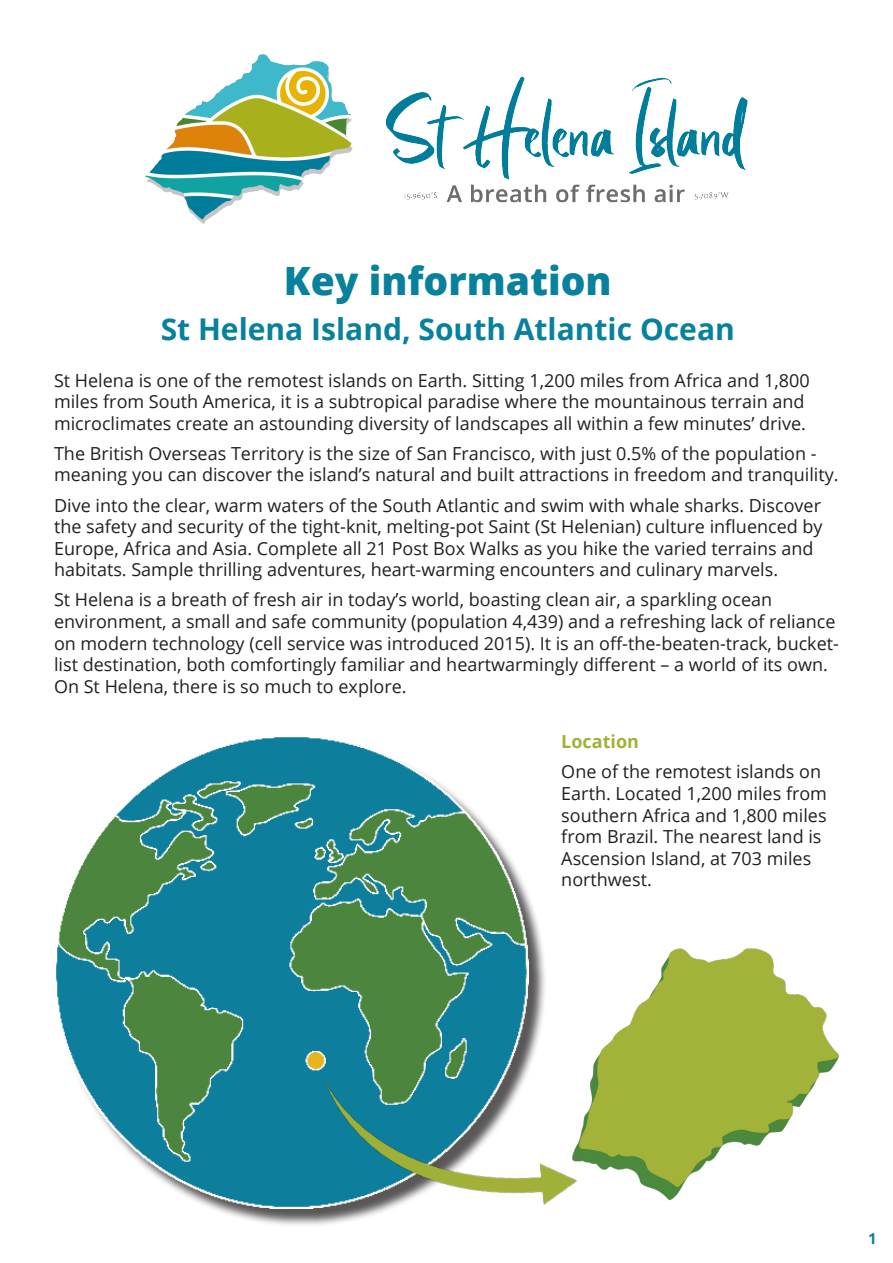
<style>
.page{position:relative;width:893px;height:1263px;background:#fff}
.page>*{position:absolute;margin:0;border:0;box-sizing:border-box;transform-origin:0 0}
.t1{font:800 39px "Open Sans";color:#08819c}
.t2{font:700 30px "Open Sans";color:#08819c}
.t3{font:18px/21.6px "Open Sans";color:#231f20}
.t4{font:700 18px "Open Sans";color:#a1b138}
.t5{font:700 15px "Open Sans";color:#08819c}
</style>
<div class="page">
<img style="left:145px;top:54px;width:603px;height:169px">
<div style="left:56px;top:738px;width:491px;height:490px;background:#231f20;opacity:.75"></div>
<img style="left:56px;top:737px;width:472px;height:472px">
<img style="left:603px;top:949px;width:236px;height:250px">
<img style="left:309px;top:1048px;width:298px;height:180px">
<p class="t1" style="left:284px;top:251px;width:329px">Key information</p>
<p class="t2" style="left:161px;top:308px;width:576px">St Helena Island, South Atlantic Ocean</p>
<p class="t3" style="left:54px;top:369px;width:757px">St Helena is one of the remotest islands on Earth. Sitting 1,200 miles from Africa and 1,800 miles from South America, it is a subtropical paradise where the mountainous terrain and microclimates create an astounding diversity of landscapes all within a few minutes’ drive.</p>
<p class="t3" style="left:54px;top:442px;width:786px">The British Overseas Territory is the size of San Francisco, with just 0.5% of the population - meaning you can discover the island’s natural and built attractions in freedom and tranquility.</p>
<p class="t3" style="left:54px;top:494px;width:770px">Dive into the clear, warm waters of the South Atlantic and swim with whale sharks. Discover the safety and security of the tight-knit, melting-pot Saint (St Helenian) culture influenced by Europe, Africa and Asia. Complete all 21 Post Box Walks as you hike the varied terrains and habitats. Sample thrilling adventures, heart-warming encounters and culinary marvels.</p>
<p class="t3" style="left:54px;top:589px;width:786px">St Helena is a breath of fresh air in today’s world, boasting clean air, a sparkling ocean environment, a small and safe community (population 4,439) and a refreshing lack of reliance on modern technology (cell service was introduced 2015). It is an off-the-beaten-track, bucket&shy;list destination, both comfortingly familiar and heartwarmingly different – a world of its own.<br>On St Helena, there is so much to explore.</p>
<p class="t4" style="left:561px;top:729px;width:79px">Location</p>
<p class="t3" style="left:561px;top:761px;width:267px">One of the remotest islands on<br>Earth. Located 1,200 miles from southern Africa and 1,800 miles from Brazil. The nearest land is<br>Ascension Island, at 703 miles northwest.</p>
<p class="t5" style="left:868px;top:1228px;width:10px">1</p>
</div>
